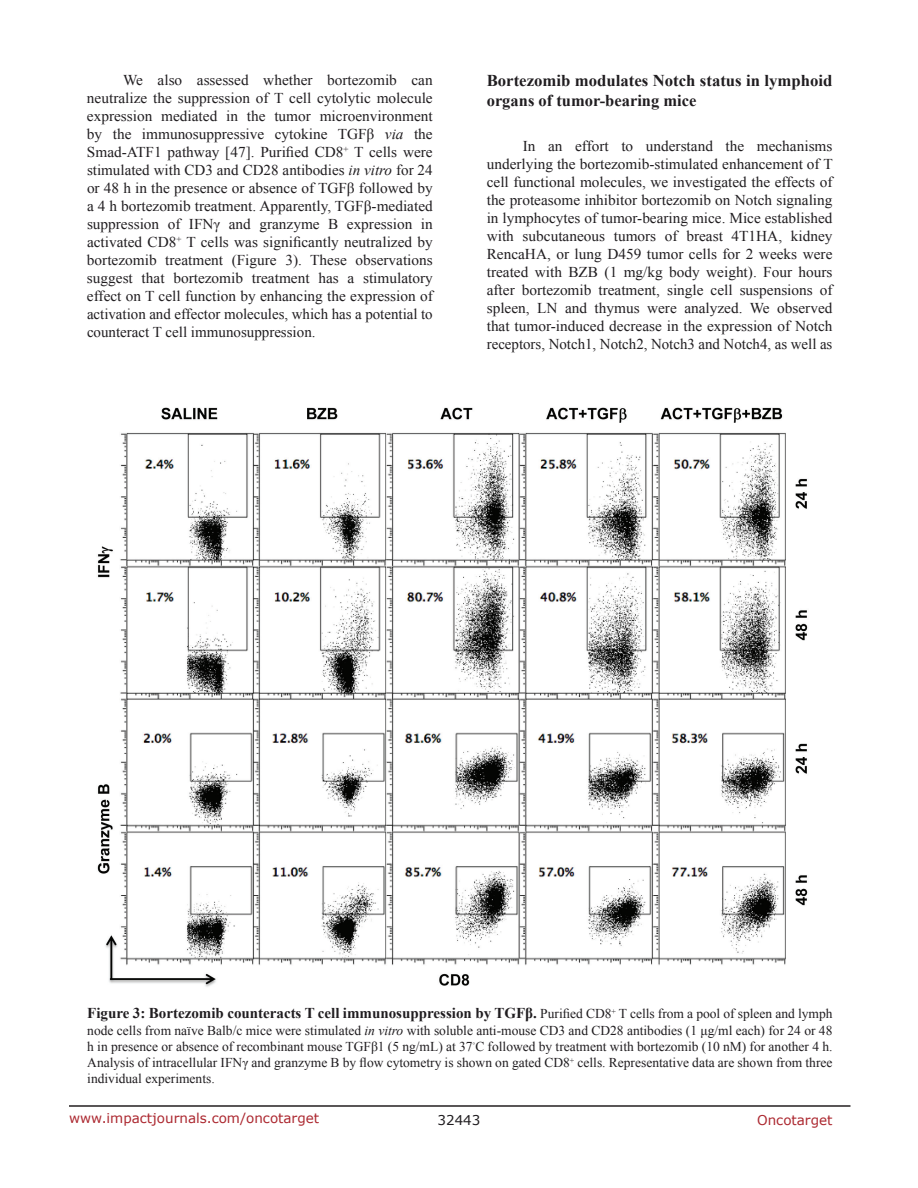
<style>
.page{position:relative;width:918px;height:1188px;background:#fff}
.page>*{position:absolute;margin:0;border:0;box-sizing:border-box;transform-origin:0 0}
.t1{font:700 16.5px/19.8px "Times New Roman";color:#201d20}
.t2{font:15px/18px "Times New Roman";color:#201d20;text-align:justify}
.t3{font:700 15px "Times New Roman";color:#201d20}
.t4{font:13.5px/16.2px "Times New Roman";color:#201d20;text-align:justify}
.t5{font:13.5px "Verdana";color:#ac2830}
.t6{font:13.5px "Verdana";color:#201d20}
.s1{font-style:italic}
.s2{font-weight:400;font-size:13.5px}
</style>
<div class="page">
<hr style="left:69px;top:1105px;width:781px;height:2px;background:#231f20">
<img style="left:97px;top:407px;width:711px;height:580px">
<p class="t2" style="left:87px;top:71px;width:347px;text-indent:36px">We also assessed whether bortezomib can neutralize the suppression of T cell cytolytic molecule expression mediated in the tumor microenvironment by the immunosuppressive cytokine TGFβ <span class="s1">via</span> the Smad-ATF1 pathway [47]. Purified CD8<sup>+</sup> T cells were stimulated with CD3 and CD28 antibodies <span class="s1">in vitro</span> for 24 or 48 h in the presence or absence of TGFβ followed by a 4 h bortezomib treatment. Apparently, TGFβ-mediated suppression of IFNγ and granzyme B expression in activated CD8<sup>+</sup> T cells was significantly neutralized by bortezomib treatment (Figure 3). These observations suggest that bortezomib treatment has a stimulatory effect on T cell function by enhancing the expression of activation and effector molecules, which has a potential to counteract T cell immunosuppression.</p>
<p class="t1" style="left:487px;top:70px;width:347px">Bortezomib modulates Notch status in lymphoid organs of tumor-bearing mice</p>
<p class="t2" style="left:487px;top:137px;width:348px;text-indent:36px">In an effort to understand the mechanisms underlying the bortezomib-stimulated enhancement of T cell functional molecules, we investigated the effects of the proteasome inhibitor bortezomib on Notch signaling in lymphocytes of tumor-bearing mice. Mice established with subcutaneous tumors of breast 4T1HA, kidney RencaHA, or lung D459 tumor cells for 2 weeks were treated with BZB (1 mg/kg body weight). Four hours after bortezomib treatment, single cell suspensions of spleen, LN and thymus were analyzed. We observed that tumor-induced decrease in the expression of Notch receptors, Notch1, Notch2, Notch3 and Notch4, as well as</p>
<p class="t3" style="left:87px;top:1003px;width:747px">Figure 3: Bortezomib counteracts T cell immunosuppression by TGFβ. <span class="s2">Purified CD8</span><sup>+</sup> <span class="s2">T cells from a pool of spleen and lymph</span></p>
<p class="t4" style="left:87px;top:1022px;width:747px">node cells from naïve Balb/c mice were stimulated <span class="s1">in vitro</span> with soluble anti-mouse CD3 and CD28 antibodies (1 μg/ml each) for 24 or 48 h in presence or absence of recombinant mouse TGFβ1 (5 ng/mL) at 37<sup>◦</sup>C followed by treatment with bortezomib (10 nM) for another 4 h.<br>Analysis of intracellular IFNγ and granzyme B by flow cytometry is shown on gated CD8<sup>+</sup> cells. Representative data are shown from three individual experiments.</p>
<p class="t5" style="left:69px;top:1109px;width:252px">www.impactjournals.com/oncotarget</p>
<p class="t6" style="left:438px;top:1111px;width:44px">32443</p>
<p class="t5" style="left:757px;top:1111px;width:77px">Oncotarget</p>
</div>
